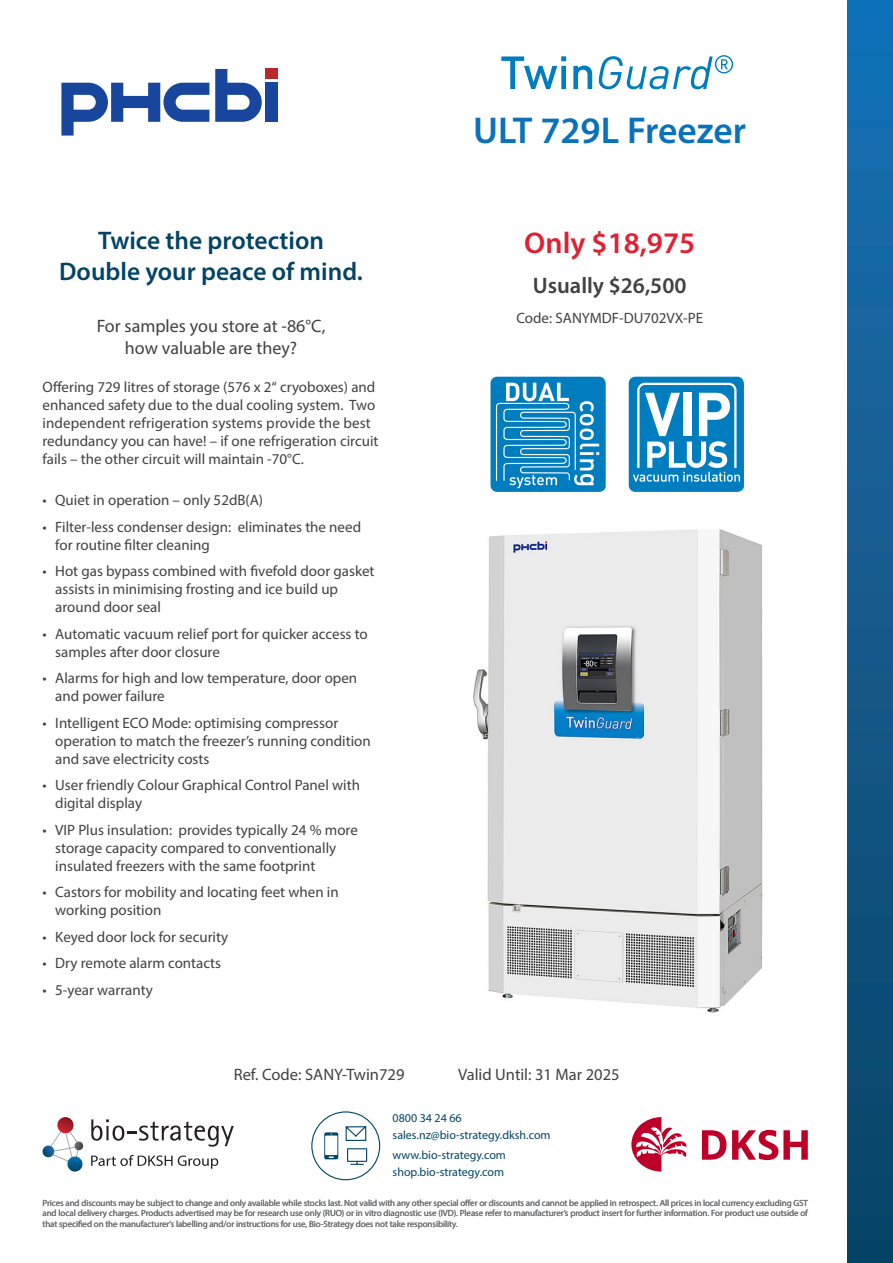
<style>
.page{position:relative;width:893px;height:1263px;background:#fff}
.page>*{position:absolute;margin:0;border:0;box-sizing:border-box;transform-origin:0 0}
.t1{font:600 37.5px "Myriad Pro";color:#0b72ba}
.t2{font:600 30px "Myriad Pro";color:#de2134}
.t3{font:600 25.5px/30.6px "Myriad Pro";color:#034466;text-align:center}
.t4{font:600 22.5px "Myriad Pro";color:#414142}
.t5{font:18px/21.6px "Myriad Pro";color:#414142;text-align:center}
.Valid___Ref{font:16.5px "Myriad Pro";color:#414142}
.t6{font:15px/18px "Myriad Pro";color:#414142}
.t7{font:12px "Myriad Pro";color:#034466}
.T_C_s_back_page{font:9px/10.8px "Myriad Pro";letter-spacing:-.01em;color:#6d6e70;text-align:justify}
</style>
<div class="page">
<svg style="left:345px;top:1126px;width:23px;height:39px"></svg>
<svg style="left:324px;top:1132px;width:14px;height:27px"></svg>
<div style="left:311px;top:1111px;width:69px;height:69px;border:1px solid #004566;border-radius:50%"></div>
<div style="left:265px;top:83px;width:12px;height:39px;background:#18469d"></div>
<svg style="left:61px;top:83px;width:148px;height:53px"></svg>
<svg style="left:215px;top:69px;width:47px;height:53px"></svg>
<div style="left:265px;top:69px;width:12px;height:10px;background:#b7282e"></div>
<svg style="left:501px;top:55px;width:232px;height:34px"></svg>
<img style="left:473px;top:529px;width:290px;height:484px">
<svg style="left:490px;top:377px;width:116px;height:115px;background:#3497cb"></svg>
<svg style="left:629px;top:377px;width:115px;height:115px"></svg>
<div style="left:847px;top:0;width:46px;height:1263px;background:linear-gradient(to bottom,#1870b5,#0b4364)"></div>
<svg style="left:91px;top:1155px;width:127px;height:14px"></svg>
<svg style="left:43px;top:1117px;width:41px;height:54px"></svg>
<svg style="left:91px;top:1119px;width:143px;height:27px"></svg>
<svg style="left:732px;top:1130px;width:76px;height:30px"></svg>
<svg style="left:702px;top:1130px;width:24px;height:30px"></svg>
<svg style="left:631px;top:1117px;width:56px;height:54px"></svg>
<p class="t3" style="left:59px;top:225px;width:305px">Twice the protection<br>Double your peace of mind.</p>
<p class="t5" style="left:97px;top:315px;width:230px">For samples you store at -86°C, how valuable are they?</p>
<p class="t6" style="left:43px;top:378px;width:337px">Offering 729 litres of storage (576 x 2“ cryoboxes) and enhanced safety due to the dual cooling system. Two independent refrigeration systems provide the best redundancy you can have! – if one refrigeration circuit fails – the other circuit will maintain -70°C.</p>
<p class="t6" style="left:43px;top:491px;width:222px">• Quiet in operation – only 52dB(A)</p>
<p class="t6" style="left:55px;top:517px;width:307px;text-indent:-13px">• Filter-less condenser design: eliminates the need for routine filter cleaning</p>
<p class="t6" style="left:55px;top:562px;width:321px;text-indent:-13px">• Hot gas bypass combined with fivefold door gasket assists in minimising frosting and ice build up around door seal</p>
<p class="t6" style="left:55px;top:624px;width:314px;text-indent:-13px">• Automatic vacuum relief port for quicker access to samples after door closure</p>
<p class="t6" style="left:55px;top:669px;width:303px;text-indent:-13px">• Alarms for high and low temperature, door open and power failure</p>
<p class="t6" style="left:55px;top:713px;width:317px;text-indent:-13px">• Intelligent ECO Mode: optimising compressor operation to match the freezer’s running condition and save electricity costs</p>
<p class="t6" style="left:55px;top:776px;width:306px;text-indent:-13px">• User friendly Colour Graphical Control Panel with digital display</p>
<p class="t6" style="left:55px;top:820px;width:304px;text-indent:-13px">• VIP Plus insulation: provides typically 24 % more storage capacity compared to conventionally insulated freezers with the same footprint</p>
<p class="t6" style="left:55px;top:883px;width:285px;text-indent:-13px">• Castors for mobility and locating feet when in working position</p>
<p class="t6" style="left:43px;top:927px;width:187px">• Keyed door lock for security</p>
<p class="t6" style="left:43px;top:954px;width:180px">• Dry remote alarm contacts</p>
<p class="t6" style="left:43px;top:980px;width:112px">• 5-year warranty</p>
<p class="t1" style="left:473px;top:106px;width:275px">ULT 729L Freezer</p>
<p class="t2" style="left:524px;top:224px;width:172px">Only $18,975</p>
<p class="t4" style="left:533px;top:271px;width:155px">Usually $26,500</p>
<p class="t6" style="left:516px;top:309px;width:188px">Code: SANYMDF-DU702VX-PE</p>
<p class="Valid___Ref" style="left:234px;top:1064px;width:172px">Ref. Code: SANY-Twin729</p>
<p class="Valid___Ref" style="left:458px;top:1064px;width:163px">Valid Until: 31 Mar 2025</p>
<p class="t7" style="left:393px;top:1111px;width:71px">0800 34 24 66</p>
<p class="t7" style="left:393px;top:1128px;width:160px">sales.nz@bio-strategy.dksh.com</p>
<p class="t7" style="left:393px;top:1147px;width:115px">www.bio-strategy.com</p>
<p class="t7" style="left:393px;top:1165px;width:113px">shop.bio-strategy.com</p>
<p class="T_C_s_back_page" style="left:43px;top:1197px;width:767px">Prices and discounts may be subject to change and only available while stocks last. Not valid with any other special offer or discounts and cannot be applied in retrospect. All prices in local currency excluding GST and local delivery charges. Products advertised may be for research use only (RUO) or in vitro diagnostic use (IVD). Please refer to manufacturer’s product insert for further information. For product use outside of that specified on the manufacturer’s labelling and/or instructions for use, Bio-Strategy does not take responsibility.</p>
<p class="T_C_s_back_page" style="left:465px;top:1197px;width:4px">f</p>
</div>
